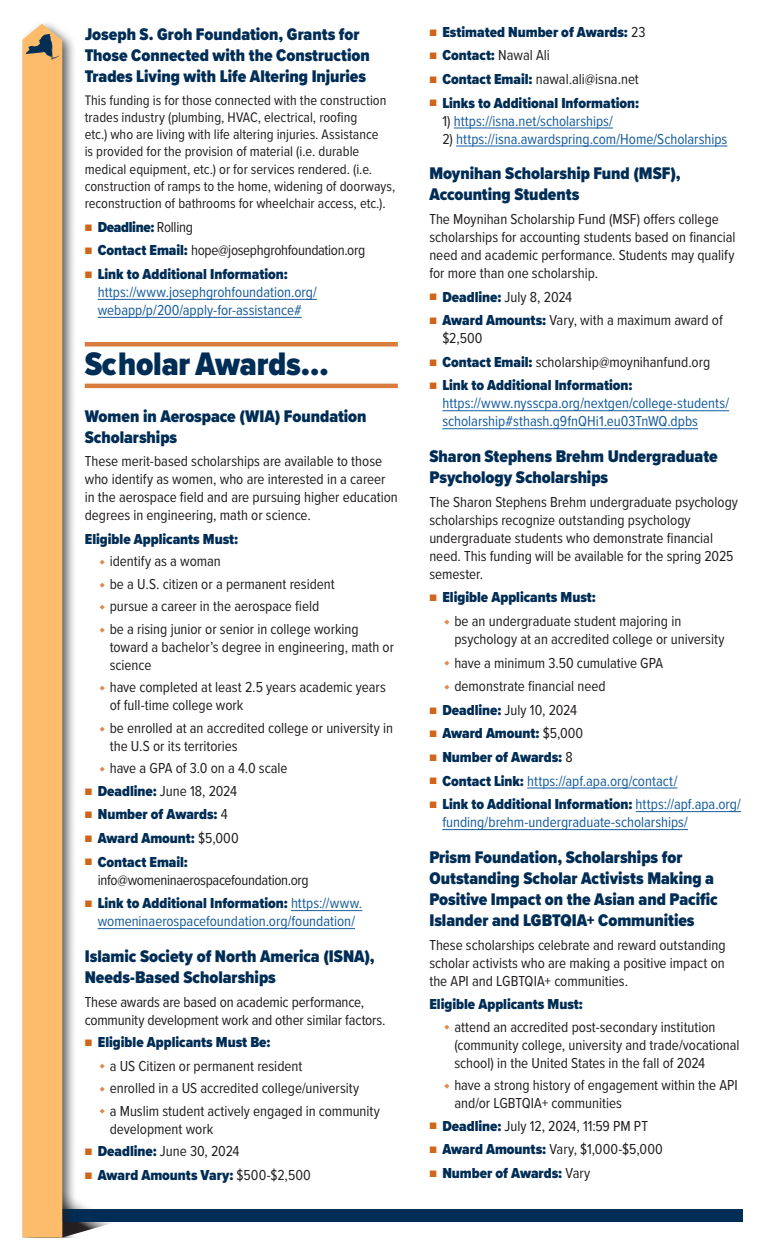
<style>
.page{position:relative;width:765px;height:1260px;background:#fff}
.page>*{position:absolute;margin:0;border:0;box-sizing:border-box;transform-origin:0 0}
.t1{font:900 33.75px "Proxima Nova Cond";letter-spacing:-.005em;color:#002d55}
.t2{font:900 17.5px/21px "Proxima Nova Cond";color:#002d55}
.t3{font:15px/18px "Proxima Nova Cond";color:#231f20}
.t4{font:15px/18px "Proxima Nova Cond";color:#175d9e}
.t5{font:900 15px "Proxima Nova Cond";color:#002d55}
.t6{font:15px/18px "Proxima Nova Cond";letter-spacing:-.025em;color:#231f20}
.t7{font:15px "Proxima Nova Cond";letter-spacing:-.02em;color:#231f20}
.t8{font:900 15px "Proxima Nova Cond";letter-spacing:-.02em;color:#002d55}
.t9{font:14.38px/17.2px "Proxima Nova Cond";color:#231f20}
.s1{font-weight:400;font-size:11.25px;color:#d06419}
.s2{font-weight:400;color:#231f20}
.s3{font-size:11.25px;color:#d06419}
.s4{font-weight:900;color:#002d55}
.s5{font-size:10px;color:#dd8b51}
.s6{color:#231f20}
</style>
<div class="page">
<svg style="left:77px;top:1201px;width:43px;height:33px"></svg>
<div style="left:37px;top:1210px;width:705px;height:12px;background:#002d55"></div>
<div style="left:22px;top:22px;width:55px;height:1216px;background:#231f20;opacity:.75"></div>
<svg style="left:22px;top:24px;width:40px;height:1213px;background:#f9bd71"></svg>
<svg style="left:41px;top:34px;width:9px;height:4px"></svg>
<hr style="left:98px;top:299px;width:219px;height:1px;background:#175d9e">
<hr style="left:98px;top:317px;width:204px;height:1px;background:#175d9e">
<div style="left:85px;top:342px;width:313px;height:5px;background:#d97d3e"></div>
<hr style="left:85px;top:384px;width:313px;height:4px;background:#d97d3e">
<hr style="left:291px;top:910px;width:71px;height:1px;background:#175d9e">
<hr style="left:98px;top:928px;width:257px;height:1px;background:#175d9e">
<hr style="left:454px;top:128px;width:159px;height:1px;background:#175d9e">
<hr style="left:456px;top:146px;width:271px;height:1px;background:#175d9e">
<hr style="left:442px;top:410px;width:287px;height:1px;background:#175d9e">
<hr style="left:442px;top:428px;width:256px;height:1px;background:#175d9e">
<hr style="left:527px;top:788px;width:150px;height:1px;background:#175d9e">
<hr style="left:636px;top:811px;width:105px;height:1px;background:#175d9e">
<hr style="left:442px;top:829px;width:246px;height:1px;background:#175d9e">
<p class="t2" style="left:85px;top:23px;width:286px">Joseph S. Groh Foundation, Grants for<br>Those Connected with the Construction<br>Trades Living with Life Altering Injuries</p>
<p class="t9" style="left:85px;top:91px;width:312px">This funding is for those connected with the construction trades industry (plumbing, HVAC, electrical, roofing<br>etc.) who are living with life altering injuries. Assistance<br>is provided for the provision of material (i.e. durable medical equipment, etc.) or for services rendered. (i.e. construction of ramps to the home, widening of doorways, reconstruction of bathrooms for wheelchair access, etc.).</p>
<p class="t8" style="left:85px;top:216px;width:110px"><span class="s1">■</span> Deadline: <span class="s2">Rolling</span></p>
<p class="t7" style="left:85px;top:239px;width:282px"><span class="s3">■</span> <span class="s4">Contact Email:</span> hope@josephgrohfoundation.org</p>
<p class="t4" style="left:98px;top:264px;width:221px;text-indent:-13px"><span class="s3">■</span> <span class="s4">Link to Additional Information: </span>https://www.josephgrohfoundation.org/ webapp/p/200/apply-for-assistance#</p>
<h1 class="t1" style="left:85px;top:339px;width:245px">Scholar Awards…</h1>
<p class="t2" style="left:85px;top:405px;width:283px">Women in Aerospace (WIA) Foundation<br>Scholarships</p>
<p class="t3" style="left:85px;top:452px;width:315px">These merit-based scholarships are available to those who identify as women, who are interested in a career in the aerospace field and are pursuing higher education degrees in engineering, math or science.</p>
<p class="t3" style="left:100px;top:527px;width:261px;line-height:22.5px;text-indent:-15px"><span class="s4">Eligible Applicants Must:<br></span><span class="s5">♦</span> identify as a woman<br><span class="s5">♦</span> be a U.S. citizen or a permanent resident<br><span class="s5">♦</span> pursue a career in the aerospace field<br><span class="s5">♦</span> be a rising junior or senior in college working</p>
<p class="t3" style="left:110px;top:637px;width:286px">toward a bachelor’s degree in engineering, math or science</p>
<p class="t3" style="left:110px;top:678px;width:278px;text-indent:-10px"><span class="s5">♦</span> have completed at least 2.5 years academic years of full-time college work</p>
<p class="t3" style="left:110px;top:718px;width:285px;text-indent:-10px"><span class="s5">♦</span> be enrolled at an accredited college or university in the U.S or its territories</p>
<p class="t3" style="left:100px;top:759px;width:189px"><span class="s5">♦</span> have a GPA of 3.0 on a 4.0 scale</p>
<p class="t3" style="left:85px;top:781px;width:154px"><span class="s3">■</span> <span class="s4">Deadline:</span> June 18, 2024</p>
<p class="t5" style="left:85px;top:803px;width:144px"><span class="s1">■</span> Number of Awards: <span class="s2">4</span></p>
<p class="t5" style="left:85px;top:827px;width:155px"><span class="s1">■</span> Award Amount: <span class="s2">$5,000</span></p>
<p class="t6" style="left:98px;top:852px;width:213px;text-indent:-13px"><span class="s3">■</span> <span class="s4">Contact Email: </span>info@womeninaerospacefoundation.org</p>
<p class="t4" style="left:85px;top:894px;width:279px;text-align:center"><span class="s3">■</span> <span class="s4">Link to Additional Information:</span> https://www. womeninaerospacefoundation.org/foundation/</p>
<p class="t2" style="left:85px;top:945px;width:291px">Islamic Society of North America (ISNA),<br>Needs-Based Scholarships</p>
<p class="t3" style="left:85px;top:992px;width:302px">These awards are based on academic performance, community development work and other similar factors.</p>
<p class="t3" style="left:100px;top:1030px;width:282px;line-height:22.9px;text-indent:-15px"><span class="s3">■</span> <span class="s4">Eligible Applicants Must Be:<br></span><span class="s5">♦</span> a US Citizen or permanent resident<br><span class="s5">♦</span> enrolled in a US accredited college/university<br><span class="s5">♦</span> a Muslim student actively engaged in community</p>
<p class="t3" style="left:110px;top:1119px;width:105px">development work</p>
<p class="t3" style="left:85px;top:1142px;width:156px"><span class="s3">■</span> <span class="s4">Deadline:</span> June 30, 2024</p>
<p class="t5" style="left:85px;top:1164px;width:228px"><span class="s1">■</span> Award Amounts Vary: <span class="s2">$500-$2,500</span></p>
<p class="t5" style="left:429px;top:21px;width:218px"><span class="s1">■</span> Estimated Number of Awards: <span class="s2">23</span></p>
<p class="t5" style="left:429px;top:44px;width:122px"><span class="s1">■</span> Contact: <span class="s2">Nawal Ali</span></p>
<p class="t3" style="left:429px;top:69px;width:211px"><span class="s3">■</span> <span class="s4">Contact Email:</span> nawal.ali@isna.net</p>
<p class="t5" style="left:429px;top:92px;width:211px"><span class="s1">■</span> Links to Additional Information:</p>
<p class="t4" style="left:442px;top:111px;width:172px"><span class="s6">1)</span> https://isna.net/scholarships/</p>
<p class="t4" style="left:442px;top:129px;width:287px"><span class="s6">2)</span> https://isna.awardspring.com/Home/Scholarships</p>
<p class="t2" style="left:429px;top:163px;width:253px">Moynihan Scholarship Fund (MSF),<br>Accounting Students</p>
<p class="t3" style="left:429px;top:209px;width:308px">The Moynihan Scholarship Fund (MSF) offers college scholarships for accounting students based on financial need and academic performance. Students may qualify for more than one scholarship.</p>
<p class="t3" style="left:429px;top:287px;width:144px"><span class="s3">■</span> <span class="s4">Deadline:</span> July 8, 2024</p>
<p class="t3" style="left:442px;top:311px;width:282px;text-indent:-13px"><span class="s3">■</span> <span class="s4">Award Amounts:</span> Vary, with a maximum award of $2,500</p>
<p class="t3" style="left:429px;top:352px;width:282px"><span class="s3">■</span> <span class="s4">Contact Email:</span> scholarship@moynihanfund.org</p>
<p class="t4" style="left:442px;top:376px;width:288px;text-indent:-13px"><span class="s3">■</span> <span class="s4">Link to Additional Information: </span>https://www.nysscpa.org/nextgen/college-students/ scholarship#sthash.g9fnQHi1.eu03TnWQ.dpbs</p>
<p class="t2" style="left:429px;top:446px;width:290px">Sharon Stephens Brehm Undergraduate<br>Psychology Scholarships</p>
<p class="t3" style="left:429px;top:492px;width:310px">The Sharon Stephens Brehm undergraduate psychology scholarships recognize outstanding psychology undergraduate students who demonstrate financial need. This funding will be available for the spring 2025 semester.</p>
<p class="t3" style="left:444px;top:585px;width:238px;line-height:23.6px;text-indent:-15px"><span class="s3">■</span> <span class="s4">Eligible Applicants Must:<br></span><span class="s5">♦</span> be an undergraduate student majoring in</p>
<p class="t3" style="left:444px;top:626px;width:282px;line-height:23.6px;text-indent:10px">psychology at an accredited college or university <span class="s5">♦</span> have a minimum 3.50 cumulative GPA<br><span class="s5">♦</span> demonstrate financial need</p>
<p class="t3" style="left:429px;top:700px;width:149px"><span class="s3">■</span> <span class="s4">Deadline:</span> July 10, 2024</p>
<p class="t5" style="left:429px;top:722px;width:155px"><span class="s1">■</span> Award Amount: <span class="s2">$5,000</span></p>
<p class="t5" style="left:429px;top:746px;width:145px"><span class="s1">■</span> Number of Awards: <span class="s2">8</span></p>
<p class="t4" style="left:429px;top:771px;width:250px"><span class="s3">■</span> <span class="s4">Contact Link:</span> https://apf.apa.org/contact/</p>
<p class="t4" style="left:442px;top:795px;width:300px;text-indent:-13px"><span class="s3">■</span> <span class="s4">Link to Additional Information:</span> https://apf.apa.org/ funding/brehm-undergraduate-scholarships/</p>
<p class="t2" style="left:429px;top:846px;width:290px">Prism Foundation, Scholarships for Outstanding Scholar Activists Making a Positive Impact on the Asian and Pacific Islander and LGBTQIA+ Communities</p>
<p class="t3" style="left:429px;top:935px;width:298px;text-align:justify">These scholarships celebrate and reward outstanding scholar activists who are making a positive impact on the API and LGBTQIA+ communities.</p>
<p class="t3" style="left:444px;top:992px;width:273px;line-height:22.5px;text-indent:-15px"><span class="s4">Eligible Applicants Must:<br></span><span class="s5">♦</span> attend an accredited post-secondary institution</p>
<p class="t3" style="left:454px;top:1035px;width:287px">(community college, university and trade/vocational school) in the United States in the fall of 2024</p>
<p class="t3" style="left:454px;top:1076px;width:285px;text-indent:-10px"><span class="s5">♦</span> have a strong history of engagement within the API and/or LGBTQIA+ communities</p>
<p class="t3" style="left:429px;top:1116px;width:220px"><span class="s3">■</span> <span class="s4">Deadline:</span> July 12, 2024, 11:59 PM PT</p>
<p class="t3" style="left:429px;top:1140px;width:235px"><span class="s3">■</span> <span class="s4">Award Amounts:</span> Vary, $1,000-$5,000</p>
<p class="t5" style="left:429px;top:1162px;width:162px"><span class="s1">■</span> Number of Awards: <span class="s2">Vary</span></p>
</div>
